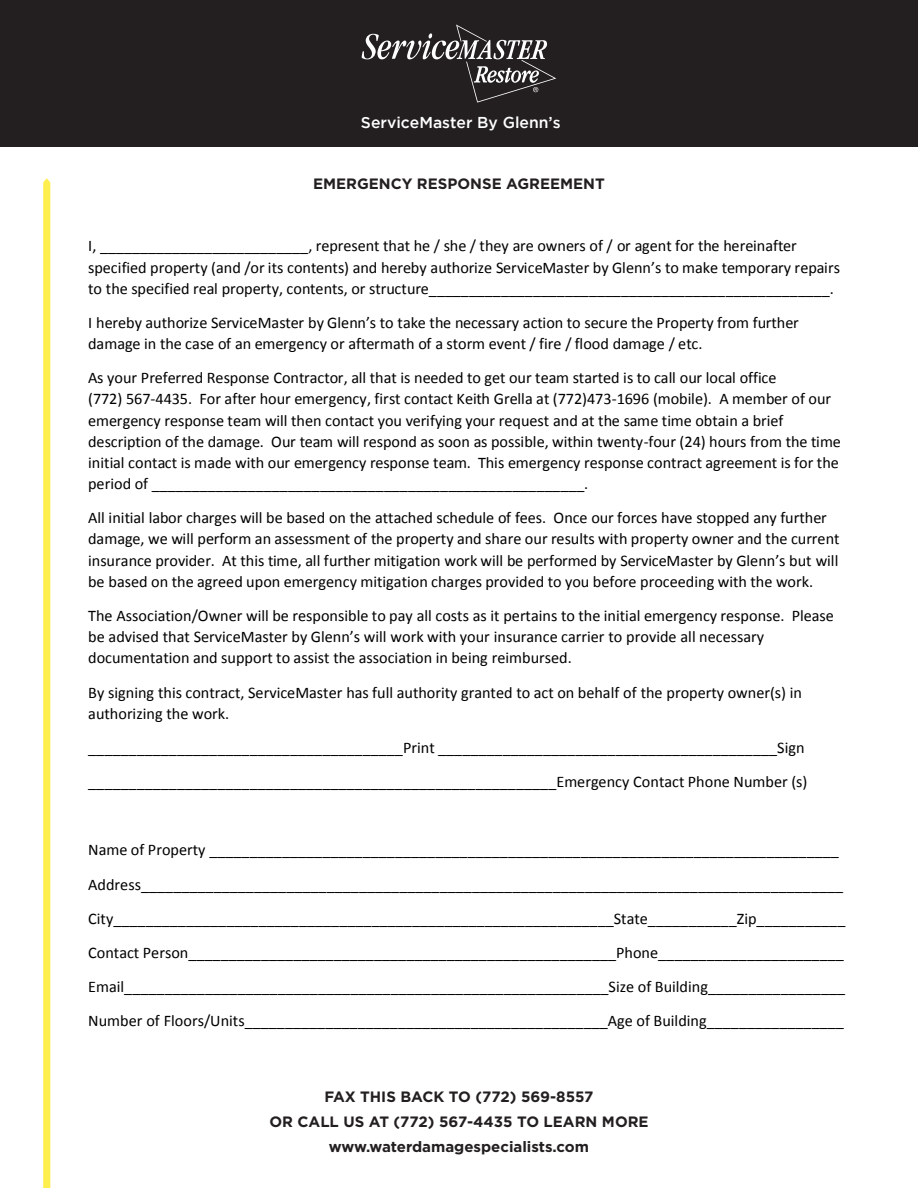
<style>
.page{position:relative;width:918px;height:1188px;background:#fff}
.page>*{position:absolute;margin:0;border:0;box-sizing:border-box;transform-origin:0 0}
.t1{font:16.2px/21.3px "Calibri";color:#000}
.t2{font:700 16.2px "Calibri";color:#000}
.t3{font:500 15.75px "Gotham";color:#fff}
.t4{font:700 15px/25.2px "Gotham";color:#231f20;text-align:center}
</style>
<div class="page">
<div style="left:0;top:0;width:918px;height:147px;background:#231f20"></div>
<svg style="left:43px;top:178px;width:7px;height:1010px;background:#ffef53"></svg>
<svg style="left:362px;top:24px;width:194px;height:79px"></svg>
<p class="t3" style="left:361px;top:113px;width:201px">ServiceMaster By Glenn’s</p>
<p class="t4" style="left:313px;top:171px;width:293px">EMERGENCY RESPONSE AGREEMENT</p>
<p class="t1" style="left:88px;top:235px;width:754px">I, __________________________, represent that he / she / they are owners of / or agent for the hereinafter specified property (and /or its contents) and hereby authorize ServiceMaster by Glenn’s to make temporary repairs to the specified real property, contents, or structure__________________________________________________.</p>
<p class="t1" style="left:88px;top:312px;width:712px">I hereby authorize ServiceMaster by Glenn’s to take the necessary action to secure the Property from further damage in the case of an emergency or aftermath of a storm event / fire / flood damage / etc.</p>
<p class="t1" style="left:88px;top:367px;width:754px">As your Preferred Response Contractor, all that is needed to get our team started is to call our local office<br>(772) 567-4435. For after hour emergency, first contact Keith Grella at (772)473-1696 (mobile). A member of our emergency response team will then contact you verifying your request and at the same time obtain a brief description of the damage. Our team will respond as soon as possible, within twenty-four (24) hours from the time initial contact is made with our emergency response team. This emergency response contract agreement is for the period of ______________________________________________________.</p>
<p class="t1" style="left:88px;top:507px;width:753px">All initial labor charges will be based on the attached schedule of fees. Once our forces have stopped any further damage, we will perform an assessment of the property and share our results with property owner and the current insurance provider. At this time, all further mitigation work will be performed by ServiceMaster by Glenn’s but will be based on the agreed upon emergency mitigation charges provided to you before proceeding with the work.</p>
<p class="t1" style="left:88px;top:605px;width:747px">The Association/Owner will be responsible to pay all costs as it pertains to the initial emergency response. Please be advised that ServiceMaster by Glenn’s will work with your insurance carrier to provide all necessary documentation and support to assist the association in being reimbursed.</p>
<p class="t1" style="left:88px;top:682px;width:715px">By signing this contract, ServiceMaster has full authority granted to act on behalf of the property owner(s) in authorizing the work.</p>
<p class="t1" style="left:88px;top:731px;width:721px;line-height:33.9px">_______________________________________Print __________________________________________Sign __________________________________________________________Emergency Contact Phone Number (s)</p>
<p class="t1" style="left:88px;top:833px;width:759px;line-height:34.2px">Name of Property ______________________________________________________________________________ Address_______________________________________________________________________________________ City______________________________________________________________State___________Zip___________ Contact Person_____________________________________________________Phone_______________________ Email____________________________________________________________Size of Building_________________ Number of Floors/Units_____________________________________________Age of Building_________________</p>
<p class="t4" style="left:269px;top:1084px;width:381px">FAX THIS BACK TO (772) 569-8557<br>OR CALL US AT (772) 567-4435 TO LEARN MORE www.waterdamagespecialists.com</p>
<p class="t2" style="left:309px;top:1090px;width:321px">OR CALL US AT (772) 567-4435 TO LEARN MORE</p>
</div>
